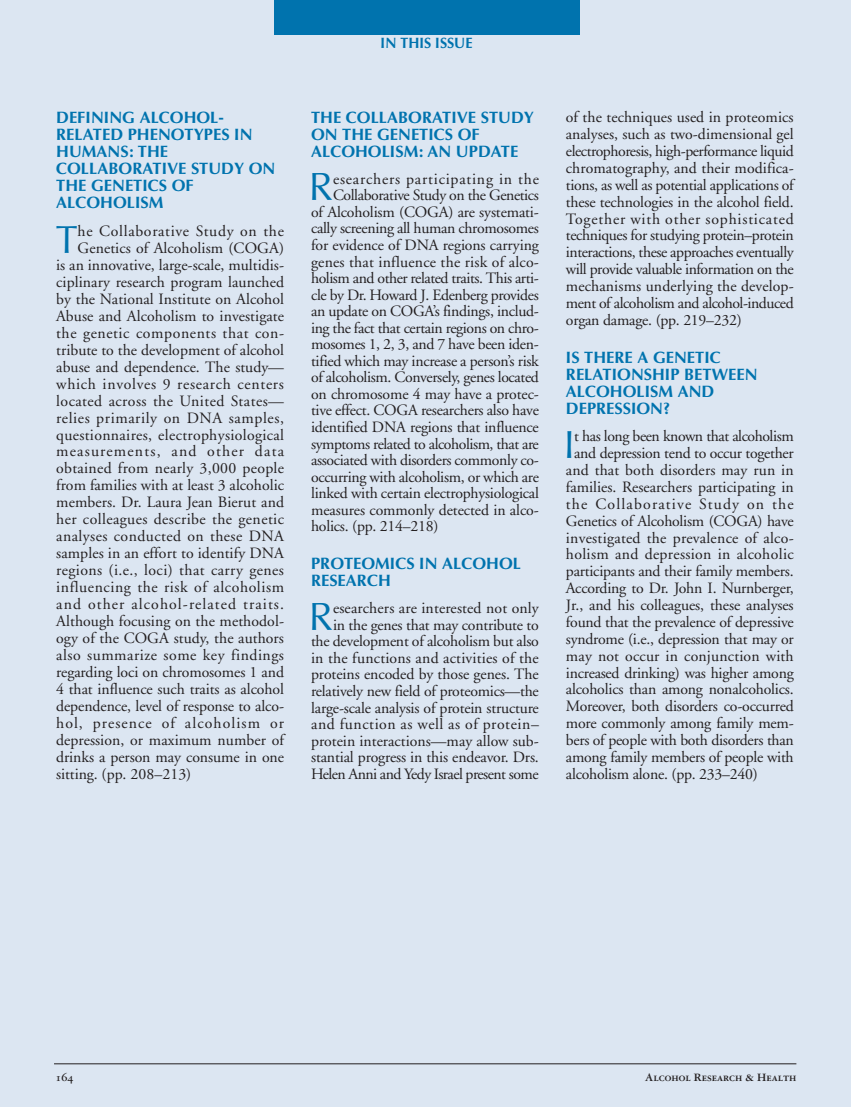
<style>
.page{position:relative;width:851px;height:1107px;background:#fff}
.page>*{position:absolute;margin:0;border:0;box-sizing:border-box;transform-origin:0 0}
.t1{font:39.45px "Optima";color:#0073ae}
.t2{font:700 16.5px/17px "Optima";color:#0073ae}
.t3{font:15.75px/16.8px "Adobe Garamond";letter-spacing:-.005em;color:#231f20;text-align:right}
.t4{font:15.75px "Adobe Garamond";letter-spacing:-.025em;color:#231f20}
.t5{font:15.75px "Adobe Garamond";letter-spacing:-.03em;color:#231f20}
.t6{font:15.75px "Adobe Garamond";letter-spacing:.02em;color:#231f20}
.t7{font:15.75px "Adobe Garamond";letter-spacing:.035em;color:#231f20}
.t8{font:15.75px "Adobe Garamond";letter-spacing:.015em;color:#231f20}
.t9{font:15.75px "Adobe Garamond";letter-spacing:.025em;color:#231f20}
.t10{font:15.75px "Adobe Garamond";letter-spacing:.03em;color:#231f20}
.t11{font:15.75px "Adobe Garamond";letter-spacing:.07em;color:#231f20}
.t12{font:15.75px "Adobe Garamond";letter-spacing:.045em;color:#231f20}
.t13{font:15.75px "Adobe Garamond";letter-spacing:.075em;color:#231f20}
.t14{font:15.75px "Adobe Garamond";letter-spacing:.04em;color:#231f20}
.t15{font:15.75px "Adobe Garamond";letter-spacing:.05em;color:#231f20}
.t16{font:700 15px "Optima";color:#0073ae;scale:.95 1}
.t17{font:12px "Garamond Three Bold SC";color:#231f20}
</style>
<div class="page">
<div style="left:0;top:0;width:850px;height:1107px;background:#dce6f2"></div>
<hr style="left:54px;top:1064px;width:742px;height:1px;background:#231f20">
<div style="left:274px;top:0;width:305px;height:34px;background:#0073ae"></div>
<p class="t2" style="left:56px;top:111px;width:221px">DEFINING ALCOHOL-<br>RELATED PHENOTYPES IN<br>HUMANS: THE<br>COLLABORATIVE STUDY ON<br>THE GENETICS OF<br>ALCOHOLISM</p>
<p class="t1" style="left:56px;top:223px;width:23px">T</p>
<p class="t12" style="left:78px;top:225px;width:208px">he Collaborative Study on the</p>
<p class="t3" style="left:78px;top:241px;width:208px">Genetics of Alcoholism (COGA)</p>
<p class="t3" style="left:56px;top:258px;width:229px">is an innovative, large-scale, multidis-</p>
<p class="t3" style="left:56px;top:275px;width:229px">ciplinary research program launched</p>
<p class="t3" style="left:56px;top:292px;width:229px">by the National Institute on Alcohol</p>
<p class="t3" style="left:56px;top:309px;width:229px">Abuse and Alcoholism to investigate</p>
<p class="t7" style="left:56px;top:326px;width:229px">the genetic components that con-</p>
<p class="t3" style="left:56px;top:343px;width:229px">tribute to the development of alcohol</p>
<p class="t3" style="left:56px;top:360px;width:229px">abuse and dependence. The study—</p>
<p class="t12" style="left:56px;top:377px;width:229px">which involves 9 research centers</p>
<p class="t10" style="left:56px;top:394px;width:229px">located across the United States—</p>
<p class="t14" style="left:56px;top:411px;width:229px">relies primarily on DNA samples,</p>
<p class="t6" style="left:56px;top:428px;width:229px">questionnaires, electrophysiological</p>
<p class="t13" style="left:56px;top:445px;width:229px">measurements, and other data</p>
<p class="t6" style="left:56px;top:462px;width:229px">obtained from nearly 3,000 people</p>
<p class="t3" style="left:56px;top:478px;width:229px">from families with at least 3 alcoholic</p>
<p class="t3" style="left:56px;top:495px;width:229px">members. Dr. Laura Jean Bierut and</p>
<p class="t9" style="left:56px;top:513px;width:229px">her colleagues describe the genetic</p>
<p class="t10" style="left:56px;top:530px;width:229px">analyses conducted on these DNA</p>
<p class="t3" style="left:56px;top:546px;width:229px">samples in an effort to identify DNA</p>
<p class="t9" style="left:56px;top:564px;width:229px">regions (i.e., loci) that carry genes</p>
<p class="t7" style="left:56px;top:581px;width:229px">influencing the risk of alcoholism</p>
<p class="t11" style="left:56px;top:598px;width:229px">and other alcohol-related traits.</p>
<p class="t3" style="left:56px;top:614px;width:229px">Although focusing on the methodol-</p>
<p class="t3" style="left:56px;top:631px;width:229px">ogy of the COGA study, the authors</p>
<p class="t7" style="left:56px;top:649px;width:229px">also summarize some key findings</p>
<p class="t3" style="left:56px;top:665px;width:229px">regarding loci on chromosomes 1 and</p>
<p class="t3" style="left:56px;top:682px;width:229px">4 that influence such traits as alcohol</p>
<p class="t3" style="left:56px;top:699px;width:229px">dependence, level of response to alco-</p>
<p class="t11" style="left:56px;top:717px;width:229px">hol, presence of alcoholism or</p>
<p class="t3" style="left:56px;top:733px;width:229px">depression, or maximum number of</p>
<p class="t3" style="left:56px;top:750px;width:229px">drinks a person may consume in one</p>
<p class="t3" style="left:56px;top:767px;width:137px">sitting. (pp. 208–213)</p>
<p class="t16" style="left:380px;top:37px;width:98px">IN THIS ISSUE</p>
<p class="t2" style="left:311px;top:111px;width:224px;line-height:16.5px">THE COLLABORATIVE STUDY<br>ON THE GENETICS OF<br>ALCOHOLISM: AN UPDATE</p>
<p class="t1" style="left:309px;top:171px;width:26px">R</p>
<p class="t15" style="left:333px;top:173px;width:207px">esearchers participating in the</p>
<p class="t4" style="left:333px;top:189px;width:207px">Collaborative Study on the Genetics</p>
<p class="t3" style="left:311px;top:205px;width:229px">of Alcoholism (COGA) are systemati-</p>
<p class="t3" style="left:311px;top:222px;width:229px">cally screening all human chromosomes</p>
<p class="t3" style="left:311px;top:238px;width:229px">for evidence of DNA regions carrying</p>
<p class="t8" style="left:311px;top:255px;width:229px">genes that influence the risk of alco-</p>
<p class="t5" style="left:311px;top:272px;width:229px">holism and other related traits. This arti-</p>
<p class="t4" style="left:311px;top:288px;width:229px">cle by Dr. Howard J. Edenberg provides</p>
<p class="t3" style="left:311px;top:304px;width:229px">an update on COGA’s findings, includ-</p>
<p class="t4" style="left:311px;top:321px;width:229px">ing the fact that certain regions on chro-</p>
<p class="t3" style="left:311px;top:337px;width:229px">mosomes 1, 2, 3, and 7 have been iden-</p>
<p class="t3" style="left:311px;top:354px;width:229px">tified which may increase a person’s risk</p>
<p class="t4" style="left:311px;top:371px;width:229px">of alcoholism. Conversely, genes located</p>
<p class="t3" style="left:311px;top:387px;width:229px">on chromosome 4 may have a protec-</p>
<p class="t3" style="left:311px;top:404px;width:229px">tive effect. COGA researchers also have</p>
<p class="t3" style="left:311px;top:420px;width:229px">identified DNA regions that influence</p>
<p class="t5" style="left:311px;top:437px;width:229px">symptoms related to alcoholism, that are</p>
<p class="t4" style="left:311px;top:454px;width:229px">associated with disorders commonly co-</p>
<p class="t3" style="left:311px;top:470px;width:229px">occurring with alcoholism, or which are</p>
<p class="t3" style="left:311px;top:486px;width:229px">linked with certain electrophysiological</p>
<p class="t3" style="left:311px;top:503px;width:229px">measures commonly detected in alco-</p>
<p class="t3" style="left:311px;top:519px;width:129px">holics. (pp. 214–218)</p>
<p class="t2" style="left:311px;top:557px;width:211px;line-height:16.5px">PROTEOMICS IN ALCOHOL<br>RESEARCH</p>
<p class="t1" style="left:309px;top:600px;width:26px">R</p>
<p class="t3" style="left:311px;top:602px;width:229px">esearchers are interested not only<br>in the genes that may contribute to the development of alcoholism but also in the functions and activities of the proteins encoded by those genes. The relatively new field of proteomics—the large-scale analysis of protein structure and function as well as of protein– protein interactions—may allow sub&shy;stantial progress in this endeavor. Drs.<br>Helen Anni and Yedy Israel present some</p>
<p class="t3" style="left:566px;top:110px;width:229px;text-align:justify">of the techniques used in proteomics analyses, such as two-dimensional gel electrophoresis, high-performance liquid chromatography, and their modifica&shy;tions, as well as potential applications of these technologies in the alcohol field.<br>Together with other sophisticated techniques for studying protein–protein interactions, these approaches eventually will provide valuable information on the mechanisms underlying the develop&shy;ment of alcoholism and alcohol-induced organ damage. (pp. 219–232)</p>
<p class="t2" style="left:566px;top:351px;width:193px">IS THERE A GENETIC<br>RELATIONSHIP BETWEEN<br>ALCOHOLISM AND<br>DEPRESSION?</p>
<p class="t1" style="left:563px;top:428px;width:12px">I</p>
<p class="t5" style="left:574px;top:430px;width:221px">t has long been known that alcoholism</p>
<p class="t3" style="left:574px;top:446px;width:221px">and depression tend to occur together</p>
<p class="t3" style="left:566px;top:463px;width:229px">and that both disorders may run in</p>
<p class="t3" style="left:566px;top:480px;width:229px">families. Researchers participating in</p>
<p class="t13" style="left:566px;top:498px;width:229px">the Collaborative Study on the</p>
<p class="t3" style="left:566px;top:514px;width:229px">Genetics of Alcoholism (COGA) have</p>
<p class="t8" style="left:566px;top:531px;width:229px">investigated the prevalence of alco-</p>
<p class="t6" style="left:566px;top:548px;width:229px">holism and depression in alcoholic</p>
<p class="t3" style="left:566px;top:564px;width:229px">participants and their family members.</p>
<p class="t3" style="left:566px;top:581px;width:229px">According to Dr. John I. Nurnberger,</p>
<p class="t3" style="left:566px;top:598px;width:229px">Jr., and his colleagues, these analyses</p>
<p class="t3" style="left:566px;top:615px;width:229px">found that the prevalence of depressive</p>
<p class="t3" style="left:566px;top:632px;width:229px">syndrome (i.e., depression that may or</p>
<p class="t3" style="left:566px;top:649px;width:229px">may not occur in conjunction with</p>
<p class="t3" style="left:566px;top:666px;width:229px">increased drinking) was higher among</p>
<p class="t3" style="left:566px;top:682px;width:229px">alcoholics than among nonalcoholics.</p>
<p class="t3" style="left:566px;top:699px;width:229px">Moreover, both disorders co-occurred</p>
<p class="t3" style="left:566px;top:716px;width:229px">more commonly among family mem-</p>
<p class="t3" style="left:566px;top:733px;width:229px">bers of people with both disorders than</p>
<p class="t3" style="left:566px;top:750px;width:229px">among family members of people with</p>
<p class="t3" style="left:566px;top:767px;width:193px">alcoholism alone. (pp. 233–240)</p>
<p class="t17" style="left:55px;top:1073px;width:19px">164</p>
<p class="t17" style="left:644px;top:1073px;width:153px">Alcohol Research &amp; Health</p>
</div>
